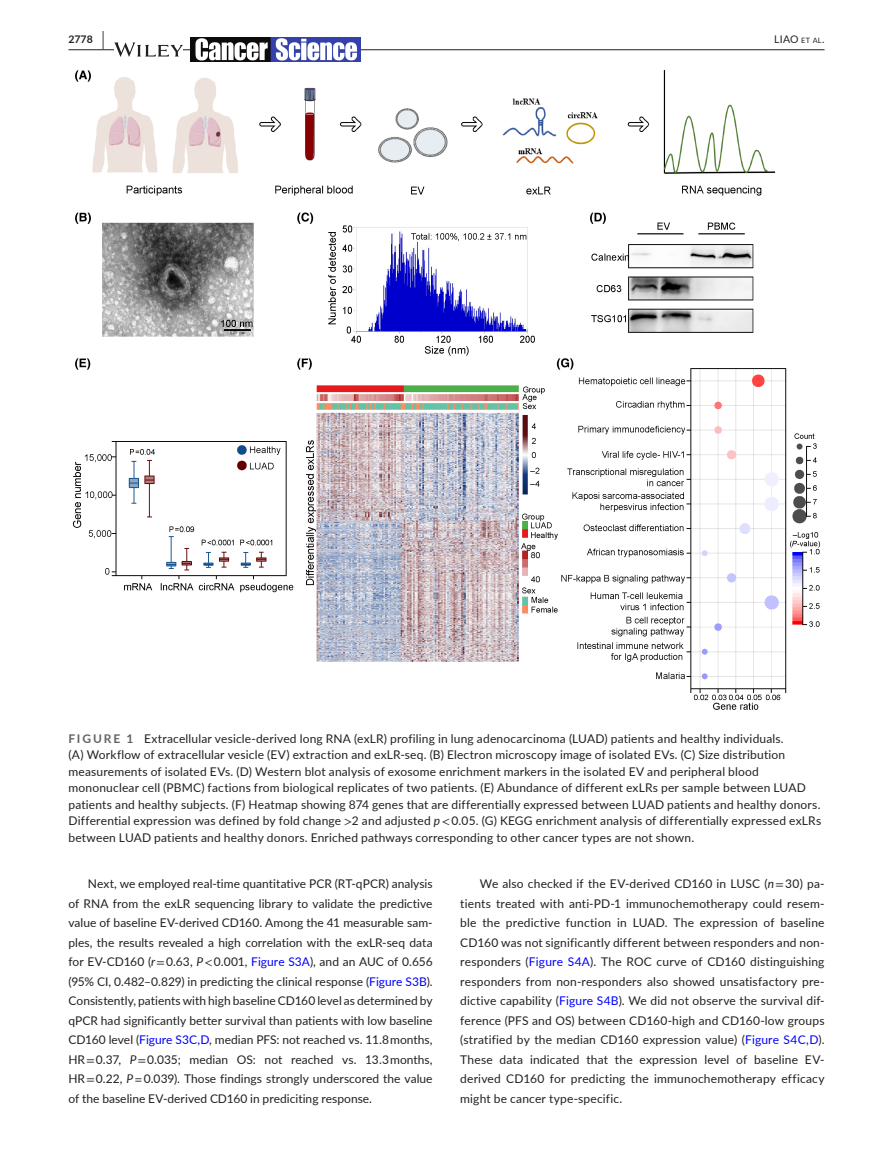
<style>
.page{position:relative;width:893px;height:1174px;background:#fff}
.page>*{position:absolute;margin:0;border:0;box-sizing:border-box;transform-origin:0 0}
.t1{font:12px/19.5px "Lato";letter-spacing:.015em;color:#231f20;text-align:justify}
.t2{font:10.5px "Lato";color:#231f20}
.t3{font:700 10.5px "Lato";color:#231f20}
.s1{font-size:19.5px}
.s2{font-size:7.35px}
.s3{font-weight:700;color:#636366}
.s4{font-family:"STIX"}
.s5{font-style:italic}
.s6{color:#00f}
.s7{font-family:"STIX";font-style:italic}
</style>
<div class="page">
<hr style="left:68px;top:49px;width:756px;height:1px;background:#231f20">
<svg style="left:114px;top:42px;width:69px;height:15px"></svg>
<img style="left:191px;top:38px;width:170px;height:24px">
<img style="left:72px;top:70px;width:749px;height:640px">
<p class="t3" style="left:68px;top:31px;width:37px">2778 <span class="s1">|</span></p>
<p class="t2" style="left:774px;top:31px;width:52px">LIAO <span class="s2">et al</span>.</p>
<p class="t1" style="left:68px;top:730px;width:754px;line-height:16.5px;text-align:left"><span class="s3">FIGURE 1</span> Extracellular vesicle-derived long RNA (exLR) profiling in lung adenocarcinoma (LUAD) patients and healthy individuals.<br>(A) Workflow of extracellular vesicle (EV) extraction and exLR-seq. (B) Electron microscopy image of isolated EVs. (C) Size distribution measurements of isolated EVs. (D) Western blot analysis of exosome enrichment markers in the isolated EV and peripheral blood mononuclear cell (PBMC) factions from biological replicates of two patients. (E) Abundance of different exLRs per sample between LUAD patients and healthy subjects. (F) Heatmap showing 874 genes that are differentially expressed between LUAD patients and healthy donors.<br>Differential expression was defined by fold change <span class="s4">&gt;</span>2 and adjusted <span class="s5">p</span><span class="s4">&lt;</span> 0.05. (G) KEGG enrichment analysis of differentially expressed exLRs between LUAD patients and healthy donors. Enriched pathways corresponding to other cancer types are not shown.</p>
<p class="t1" style="left:68px;top:873px;width:366px;text-indent:20px">Next, we employed real-time quantitative PCR (RT-qPCR) analysis of RNA from the exLR sequencing library to validate the predictive value of baseline EV-derived CD160. Among the 41 measurable sam&shy;ples, the results revealed a high correlation with the exLR-seq data for EV-CD160 (<span class="s5">r</span><span class="s4">=</span> 0.63, <span class="s5">P</span><span class="s4">&lt;</span> 0.001, <span class="s6">Figure S3A</span>), and an AUC of 0.656 (95% CI, 0.482–0.829) in predicting the clinical response (<span class="s6">Figure S3B</span>).<br>Consistently, patients with high baseline CD160 level as determined by qPCR had significantly better survival than patients with low baseline CD160 level (<span class="s6">Figure S3C,D</span>, median PFS: not reached vs. 11.8 months, HR <span class="s4">=</span> 0.37, <span class="s5">P</span><span class="s4">=</span> 0.035; median OS: not reached vs. 13.3 months, HR <span class="s4">=</span> 0.22, <span class="s5">P</span> <span class="s7">=</span> 0.039). Those findings strongly underscored the value of the baseline EV-derived CD160 in prediciting response.</p>
<p class="t1" style="left:460px;top:873px;width:366px;text-indent:20px">We also checked if the EV-derived CD160 in LUSC (<span class="s5">n</span><span class="s4">=</span> 30) pa&shy;tients treated with anti-PD-1 immunochemotherapy could resem&shy;ble the predictive function in LUAD. The expression of baseline CD160 was not significantly different between responders and non&shy;responders (<span class="s6">Figure S4A</span>). The ROC curve of CD160 distinguishing responders from non-responders also showed unsatisfactory pre&shy;dictive capability (<span class="s6">Figure S4B</span>). We did not observe the survival dif&shy;ference (PFS and OS) between CD160-high and CD160-low groups (stratified by the median CD160 expression value) (<span class="s6">Figure S4C,D</span>).<br>These data indicated that the expression level of baseline EV&shy;derived CD160 for predicting the immunochemotherapy efficacy might be cancer type-specific.</p>
</div>
